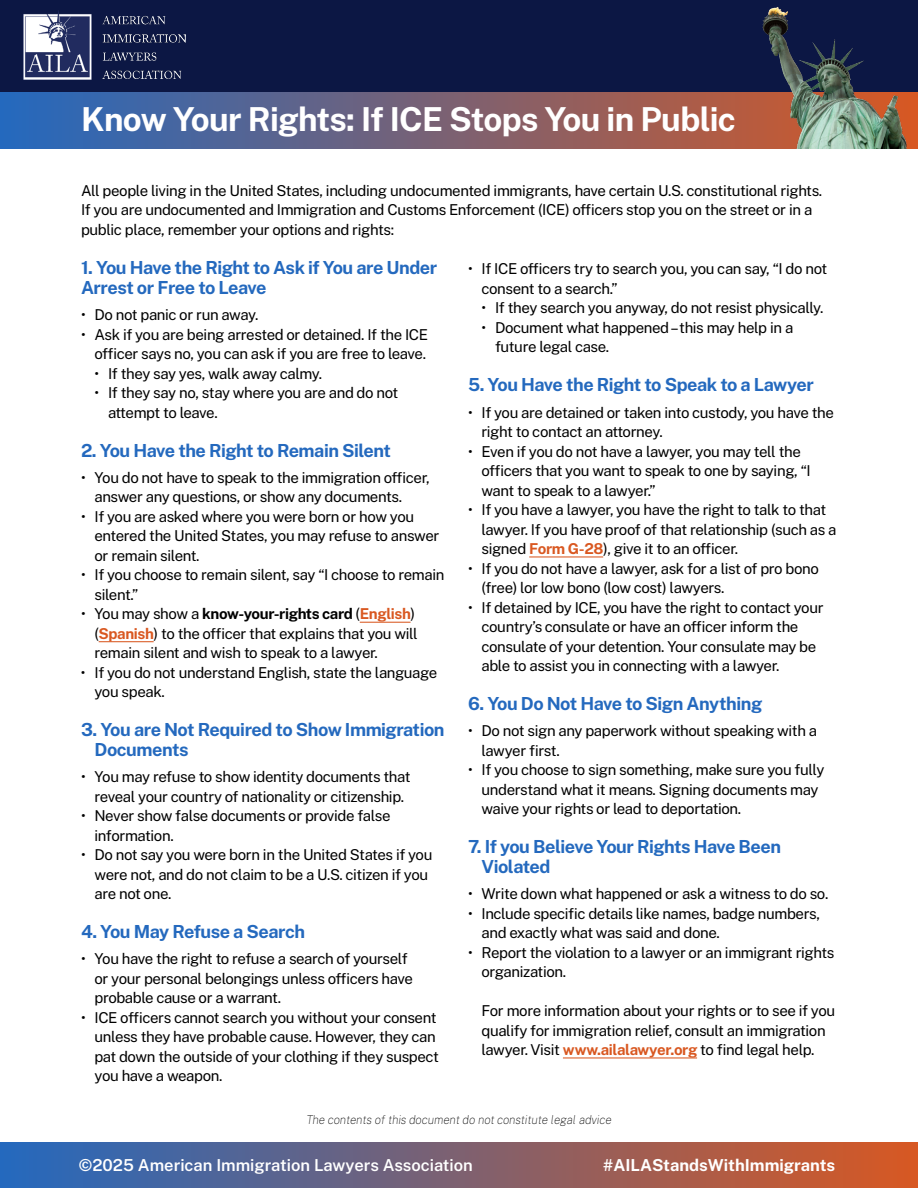
<style>
.page{position:relative;width:918px;height:1188px;background:#fff}
.page>*{position:absolute;margin:0;border:0;box-sizing:border-box;transform-origin:0 0}
.t1{font:700 33px "Public Sans";letter-spacing:-.02em;color:#fff}
.t2{font:700 18px/19.5px "Public Sans";letter-spacing:-.025em;color:#2469be}
.t3{font:600 16.5px "Public Sans";color:#fff}
.t4{font:700 16.5px "Public Sans";color:#fff}
.t5{font:15px/19.5px "Public Sans";letter-spacing:-.025em;color:#000}
.t6{font:italic 12px "Public Sans";letter-spacing:-.01em;color:#000}
.s1{font-weight:700}
.s2{font-weight:700;color:#d95821}
</style>
<div class="page">
<div style="left:0;top:0;width:918px;height:93px;background:#0c1744"></div>
<img style="left:23px;top:11px;width:162px;height:68px">
<svg style="left:0;top:92px;width:918px;height:56px;background:#6c627e"></svg>
<div style="left:0;top:1143px;width:918px;height:45px;background:linear-gradient(to right,#2469be,#d85822)"></div>
<img style="left:735px;top:7px;width:174px;height:141px">
<hr style="left:360px;top:622px;width:51px;height:1px;background:#d95821">
<hr style="left:99px;top:641px;width:55px;height:1px;background:#d95821">
<hr style="left:529px;top:556px;width:74px;height:1px;background:#d95821">
<hr style="left:563px;top:1057px;width:134px;height:1px;background:#d95821">
<h1 class="t1" style="left:81px;top:95px;width:657px">Know Your Rights: If ICE Stops You in Public</h1>
<p class="t5" style="left:81px;top:180px;width:743px">All people living in the United States, including undocumented immigrants, have certain U.S. constitutional rights.<br>If you are undocumented and Immigration and Customs Enforcement (ICE) officers stop you on the street or in a public place, remember your options and rights:</p>
<p class="t2" style="left:81px;top:257px;width:358px">1. You Have the Right to Ask if You are Under<br>Arrest or Free to Leave</p>
<p class="t5" style="left:81px;top:304px;width:179px">• Do not panic or run away.</p>
<p class="t5" style="left:81px;top:324px;width:349px;text-align:right">• Ask if you are being arrested or detained. If the ICE officer says no, you can ask if you are free to leave.</p>
<p class="t5" style="left:94px;top:363px;width:229px">• If they say yes, walk away calmy.</p>
<p class="t5" style="left:108px;top:382px;width:292px;text-indent:-14px">• If they say no, stay where you are and do not attempt to leave.</p>
<p class="t2" style="left:81px;top:439px;width:311px">2. You Have the Right to Remain Silent</p>
<p class="t5" style="left:94px;top:467px;width:337px;text-indent:-14px">• You do not have to speak to the immigration officer, answer any questions, or show any documents.</p>
<p class="t5" style="left:94px;top:506px;width:346px;text-indent:-14px">• If you are asked where you were born or how you entered the United States, you may refuse to answer or remain silent.</p>
<p class="t5" style="left:94px;top:565px;width:351px;text-indent:-14px">• If you choose to remain silent, say “I choose to remain silent.”</p>
<p class="t5" style="left:94px;top:604px;width:325px;text-indent:-13px">• You may show a <span class="s1">know-your-rights card</span> (<span class="s2">English</span>) (<span class="s2">Spanish</span>) to the officer that explains that you will remain silent and wish to speak to a lawyer.</p>
<p class="t5" style="left:94px;top:662px;width:344px;text-indent:-14px">• If you do not understand English, state the language you speak.</p>
<p class="t2" style="left:94px;top:719px;width:352px;text-indent:-14px">3. You are Not Required to Show Immigration<br>Documents</p>
<p class="t5" style="left:81px;top:766px;width:331px;text-align:center">• You may refuse to show identity documents that reveal your country of nationality or citizenship.</p>
<p class="t5" style="left:94px;top:805px;width:298px;text-indent:-14px">• Never show false documents or provide false information.</p>
<p class="t5" style="left:94px;top:844px;width:339px;text-indent:-14px">• Do not say you were born in the United States if you were not, and do not claim to be a U.S. citizen if you are not one.</p>
<p class="t2" style="left:81px;top:921px;width:226px">4. You May Refuse a Search</p>
<p class="t5" style="left:94px;top:949px;width:320px;text-indent:-14px">• You have the right to refuse a search of yourself or your personal belongings unless officers have probable cause or a warrant.</p>
<p class="t5" style="left:94px;top:1007px;width:346px;text-indent:-14px">• ICE officers cannot search you without your consent unless they have probable cause. However, they can pat down the outside of your clothing if they suspect you have a weapon.</p>
<p class="t5" style="left:482px;top:259px;width:347px;text-indent:-14px">• If ICE officers try to search you, you can say, “I do not consent to a search.”</p>
<p class="t5" style="left:482px;top:298px;width:344px">• If they search you anyway, do not resist physically.</p>
<p class="t5" style="left:495px;top:317px;width:300px;text-indent:-14px">• Document what happened – this may help in a future legal case.</p>
<p class="t2" style="left:468px;top:374px;width:347px">5. You Have the Right to Speak to a Lawyer</p>
<p class="t5" style="left:482px;top:402px;width:354px;text-indent:-14px">• If you are detained or taken into custody, you have the right to contact an attorney.</p>
<p class="t5" style="left:482px;top:441px;width:331px;text-indent:-14px">• Even if you do not have a lawyer, you may tell the officers that you want to speak to one by saying, “I want to speak to a lawyer.”</p>
<p class="t5" style="left:482px;top:499px;width:357px;text-indent:-14px">• If you have a lawyer, you have the right to talk to that lawyer. If you have proof of that relationship (such as a signed <span class="s2">Form G-28</span>), give it to an officer.</p>
<p class="t5" style="left:482px;top:558px;width:339px;text-indent:-14px">• If you do not have a lawyer, ask for a list of pro bono (free) lor low bono (low cost) lawyers.</p>
<p class="t5" style="left:482px;top:597px;width:344px;text-indent:-14px">• If detained by ICE, you have the right to contact your country’s consulate or have an officer inform the consulate of your detention. Your consulate may be able to assist you in connecting with a lawyer.</p>
<p class="t2" style="left:468px;top:693px;width:296px">6. You Do Not Have to Sign Anything</p>
<p class="t5" style="left:482px;top:721px;width:337px;text-indent:-14px">• Do not sign any paperwork without speaking with a lawyer first.</p>
<p class="t5" style="left:482px;top:760px;width:344px;text-indent:-14px">• If you choose to sign something, make sure you fully understand what it means. Signing documents may waive your rights or lead to deportation.</p>
<p class="t2" style="left:482px;top:836px;width:301px;text-indent:-14px">7. If you Believe Your Rights Have Been<br>Violated</p>
<p class="t5" style="left:468px;top:883px;width:362px">• Write down what happened or ask a witness to do so.</p>
<p class="t5" style="left:482px;top:903px;width:340px;text-indent:-14px">• Include specific details like names, badge numbers, and exactly what was said and done.</p>
<p class="t5" style="left:482px;top:942px;width:354px;text-indent:-14px">• Report the violation to a lawyer or an immigrant rights organization.</p>
<p class="t5" style="left:482px;top:1000px;width:355px">For more information about your rights or to see if you qualify for immigration relief, consult an immigration lawyer. Visit <span class="s2">www.ailalawyer.org</span> to find legal help.</p>
<p class="t6" style="left:306px;top:1112px;width:307px">The contents of this document do not constitute legal advice</p>
<p class="t3" style="left:79px;top:1153px;width:396px">©2025 American Immigration Lawyers Association</p>
<p class="t4" style="left:603px;top:1153px;width:233px">#AILAStandsWithImmigrants</p>
</div>
